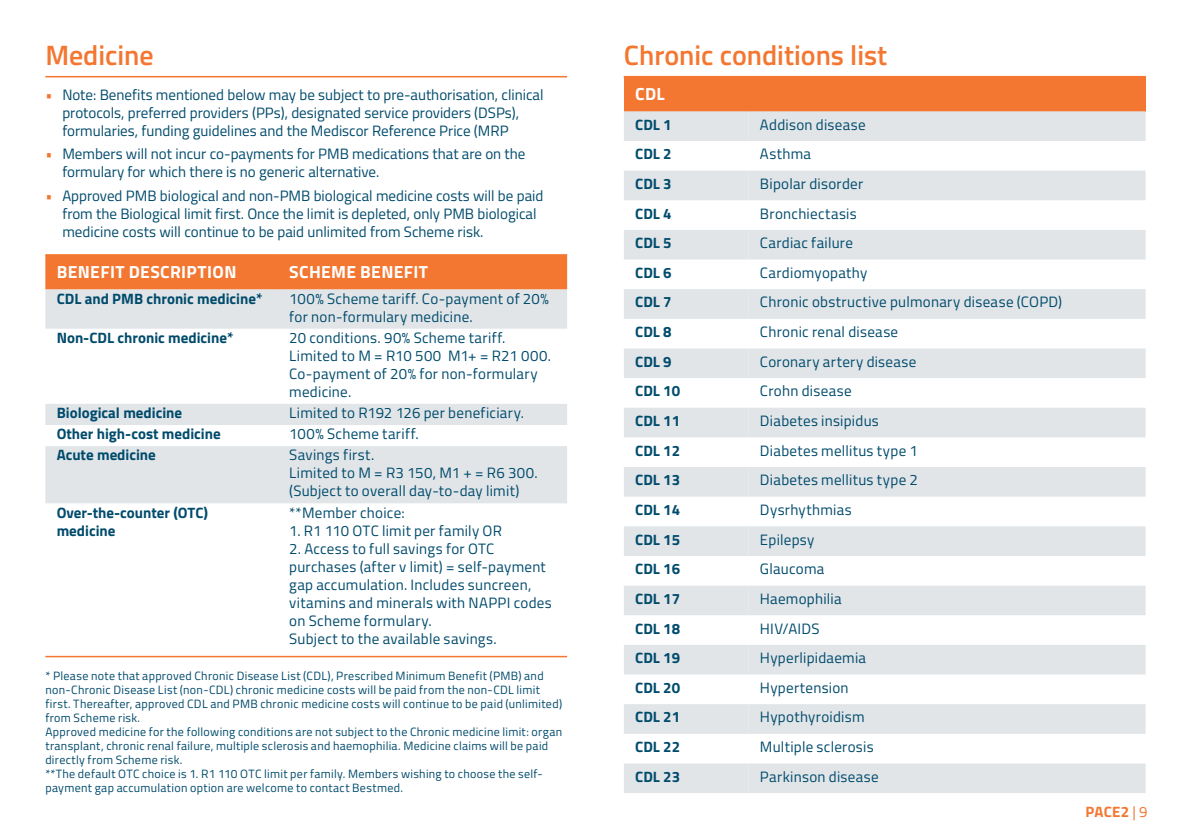
<style>
.page{position:relative;width:1191px;height:840px;background:#fff}
.page>*{position:absolute;margin:0;border:0;box-sizing:border-box;transform-origin:0 0}
.t1{font:600 28px "Titillium Web";color:#f37731}
.TABLE_H1{font:700 17.6px "Titillium Web";letter-spacing:.02em;color:#fff}
.TABLE_BODY{font:15px/18px "Titillium Web";letter-spacing:.015em;color:#004b6c}
.TABLE_Highlight{font:700 15px/18px "Titillium Web";color:#004b6c}
.t2{font:700 15px "Titillium Web";letter-spacing:.015em;color:#f37731}
.FOOTNOTE{font:12px/14px "Titillium Web";letter-spacing:.025em;color:#004b6c}
.s1{color:#f37731}
.s2{font-weight:400}
</style>
<div class="page">
<hr style="left:45px;top:76px;width:522px;height:1px;background:#f37731">
<div style="left:45px;top:255px;width:522px;height:34px;background:#f37731"></div>
<svg style="left:45px;top:289px;width:233px;height:214px;fill:#e1e5e8"></svg>
<svg style="left:278px;top:289px;width:289px;height:214px;fill:#e1e5e8"></svg>
<hr style="left:45px;top:254px;width:233px;height:1px;background:#f37731">
<hr style="left:278px;top:254px;width:289px;height:1px;background:#f37731">
<hr style="left:45px;top:655px;width:233px;height:2px;background:#f37731">
<hr style="left:278px;top:655px;width:289px;height:2px;background:#f37731">
<div style="left:624px;top:77px;width:521px;height:34px;background:#f37731"></div>
<svg style="left:624px;top:111px;width:124px;height:681px;fill:#e1e5e8"></svg>
<svg style="left:748px;top:111px;width:397px;height:681px;fill:#e1e5e8"></svg>
<hr style="left:624px;top:76px;width:124px;height:1px;background:#f37731">
<hr style="left:748px;top:76px;width:397px;height:1px;background:#f37731">
<h1 class="t1" style="left:45px;top:34px;width:110px">Medicine</h1>
<p class="TABLE_BODY" style="left:62px;top:85px;width:483px;text-indent:-17px"><span class="s1">•</span> Note: Benefits mentioned below may be subject to pre-authorisation, clinical protocols, preferred providers (PPs), designated service providers (DSPs), formularies, funding guidelines and the Mediscor Reference Price (MRP</p>
<p class="TABLE_BODY" style="left:62px;top:144px;width:464px;text-indent:-17px"><span class="s1">•</span> Members will not incur co-payments for PMB medications that are on the formulary for which there is no generic alternative.</p>
<p class="TABLE_BODY" style="left:62px;top:186px;width:482px;text-indent:-17px"><span class="s1">•</span> Approved PMB biological and non-PMB biological medicine costs will be paid from the Biological limit first. Once the limit is depleted, only PMB biological medicine costs will continue to be paid unlimited from Scheme risk.</p>
<p class="TABLE_H1" style="left:57px;top:258px;width:181px">BENEFIT DESCRIPTION</p>
<p class="TABLE_H1" style="left:289px;top:258px;width:140px">SCHEME BENEFIT</p>
<p class="TABLE_Highlight" style="left:57px;top:288px;width:207px">CDL and PMB chronic medicine*</p>
<p class="TABLE_BODY" style="left:289px;top:289px;width:261px">100% Scheme tariff. Co-payment of 20% for non-formulary medicine.</p>
<p class="TABLE_Highlight" style="left:57px;top:328px;width:178px">Non-CDL chronic medicine*</p>
<p class="TABLE_BODY" style="left:289px;top:328px;width:217px">20 conditions. 90% Scheme tariff.</p>
<p class="TABLE_BODY" style="left:289px;top:346px;width:263px">Limited to M = R10 500 M1+ = R21 000.<br>Co-payment of 20% for non-formulary medicine.</p>
<p class="TABLE_Highlight" style="left:57px;top:403px;width:127px">Biological medicine</p>
<p class="TABLE_BODY" style="left:289px;top:403px;width:236px">Limited to R192 126 per beneficiary.</p>
<p class="TABLE_Highlight" style="left:57px;top:424px;width:165px">Other high-cost medicine</p>
<p class="TABLE_BODY" style="left:289px;top:424px;width:131px">100% Scheme tariff.</p>
<p class="TABLE_Highlight" style="left:57px;top:445px;width:101px">Acute medicine</p>
<p class="TABLE_BODY" style="left:289px;top:445px;width:87px">Savings first.</p>
<p class="TABLE_BODY" style="left:289px;top:463px;width:250px">Limited to M = R3 150, M1 + = R6 300.</p>
<p class="TABLE_BODY" style="left:289px;top:481px;width:232px">(Subject to overall day-to-day limit)</p>
<p class="TABLE_Highlight" style="left:57px;top:502px;width:153px">Over-the-counter (OTC) medicine</p>
<p class="TABLE_BODY" style="left:289px;top:502px;width:117px">**Member choice:</p>
<p class="TABLE_BODY" style="left:289px;top:520px;width:214px">1. R1 110 OTC limit per family OR</p>
<p class="TABLE_BODY" style="left:289px;top:538px;width:264px">2. Access to full savings for OTC purchases (after v limit) = self-payment gap accumulation. Includes suncreen, vitamins and minerals with NAPPI codes on Scheme formulary.</p>
<p class="TABLE_BODY" style="left:289px;top:628px;width:209px">Subject to the available savings.</p>
<p class="FOOTNOTE" style="left:45px;top:667px;width:518px">* Please note that approved Chronic Disease List (CDL), Prescribed Minimum Benefit (PMB) and non-Chronic Disease List (non-CDL) chronic medicine costs will be paid from the non-CDL limit first. Thereafter, approved CDL and PMB chronic medicine costs will continue to be paid (unlimited) from Scheme risk.<br>Approved medicine for the following conditions are not subject to the Chronic medicine limit: organ transplant, chronic renal failure, multiple sclerosis and haemophilia. Medicine claims will be paid directly from Scheme risk.<br>**The default OTC choice is 1. R1 110 OTC limit per family. Members wishing to choose the self&shy;payment gap accumulation option are welcome to contact Bestmed.</p>
<h1 class="t1" style="left:624px;top:34px;width:265px">Chronic conditions list</h1>
<p class="TABLE_H1" style="left:635px;top:80px;width:31px">CDL</p>
<p class="TABLE_Highlight" style="left:635px;top:114px;width:38px">CDL 1</p>
<p class="TABLE_BODY" style="left:760px;top:114px;width:107px">Addison disease</p>
<p class="TABLE_Highlight" style="left:635px;top:144px;width:38px">CDL 2</p>
<p class="TABLE_BODY" style="left:760px;top:144px;width:53px">Asthma</p>
<p class="TABLE_Highlight" style="left:635px;top:174px;width:38px">CDL 3</p>
<p class="TABLE_BODY" style="left:760px;top:174px;width:105px">Bipolar disorder</p>
<p class="TABLE_Highlight" style="left:635px;top:203px;width:38px">CDL 4</p>
<p class="TABLE_BODY" style="left:760px;top:203px;width:98px">Bronchiectasis</p>
<p class="TABLE_Highlight" style="left:635px;top:233px;width:38px">CDL 5</p>
<p class="TABLE_BODY" style="left:760px;top:233px;width:94px">Cardiac failure</p>
<p class="TABLE_Highlight" style="left:635px;top:263px;width:38px">CDL 6</p>
<p class="TABLE_BODY" style="left:760px;top:263px;width:109px">Cardiomyopathy</p>
<p class="TABLE_Highlight" style="left:635px;top:292px;width:38px">CDL 7</p>
<p class="TABLE_BODY" style="left:760px;top:292px;width:304px">Chronic obstructive pulmonary disease (COPD)</p>
<p class="TABLE_Highlight" style="left:635px;top:322px;width:38px">CDL 8</p>
<p class="TABLE_BODY" style="left:760px;top:322px;width:140px">Chronic renal disease</p>
<p class="TABLE_Highlight" style="left:635px;top:351px;width:38px">CDL 9</p>
<p class="TABLE_BODY" style="left:760px;top:351px;width:158px">Coronary artery disease</p>
<p class="TABLE_Highlight" style="left:635px;top:381px;width:46px">CDL 10</p>
<p class="TABLE_BODY" style="left:760px;top:381px;width:93px">Crohn disease</p>
<p class="TABLE_Highlight" style="left:635px;top:411px;width:46px">CDL 11</p>
<p class="TABLE_BODY" style="left:760px;top:411px;width:120px">Diabetes insipidus</p>
<p class="TABLE_Highlight" style="left:635px;top:440px;width:46px">CDL 12</p>
<p class="TABLE_BODY" style="left:760px;top:440px;width:159px">Diabetes mellitus type 1</p>
<p class="TABLE_Highlight" style="left:635px;top:470px;width:46px">CDL 13</p>
<p class="TABLE_BODY" style="left:760px;top:470px;width:159px">Diabetes mellitus type 2</p>
<p class="TABLE_Highlight" style="left:635px;top:499px;width:46px">CDL 14</p>
<p class="TABLE_BODY" style="left:760px;top:499px;width:93px">Dysrhythmias</p>
<p class="TABLE_Highlight" style="left:635px;top:529px;width:46px">CDL 15</p>
<p class="TABLE_BODY" style="left:760px;top:529px;width:56px">Epilepsy</p>
<p class="TABLE_Highlight" style="left:635px;top:559px;width:46px">CDL 16</p>
<p class="TABLE_BODY" style="left:760px;top:559px;width:66px">Glaucoma</p>
<p class="TABLE_Highlight" style="left:635px;top:588px;width:46px">CDL 17</p>
<p class="TABLE_BODY" style="left:760px;top:588px;width:83px">Haemophilia</p>
<p class="TABLE_Highlight" style="left:635px;top:618px;width:46px">CDL 18</p>
<p class="TABLE_BODY" style="left:760px;top:618px;width:61px">HIV/AIDS</p>
<p class="TABLE_Highlight" style="left:635px;top:647px;width:46px">CDL 19</p>
<p class="TABLE_BODY" style="left:760px;top:647px;width:108px">Hyperlipidaemia</p>
<p class="TABLE_Highlight" style="left:635px;top:677px;width:46px">CDL 20</p>
<p class="TABLE_BODY" style="left:760px;top:677px;width:90px">Hypertension</p>
<p class="TABLE_Highlight" style="left:635px;top:707px;width:46px">CDL 21</p>
<p class="TABLE_BODY" style="left:760px;top:707px;width:106px">Hypothyroidism</p>
<p class="TABLE_Highlight" style="left:635px;top:736px;width:46px">CDL 22</p>
<p class="TABLE_BODY" style="left:760px;top:736px;width:115px">Multiple sclerosis</p>
<p class="TABLE_Highlight" style="left:635px;top:766px;width:46px">CDL 23</p>
<p class="TABLE_BODY" style="left:760px;top:766px;width:120px">Parkinson disease</p>
<p class="t2" style="left:1085px;top:799px;width:64px">PACE2 <span class="s2">| 9</span></p>
</div>
